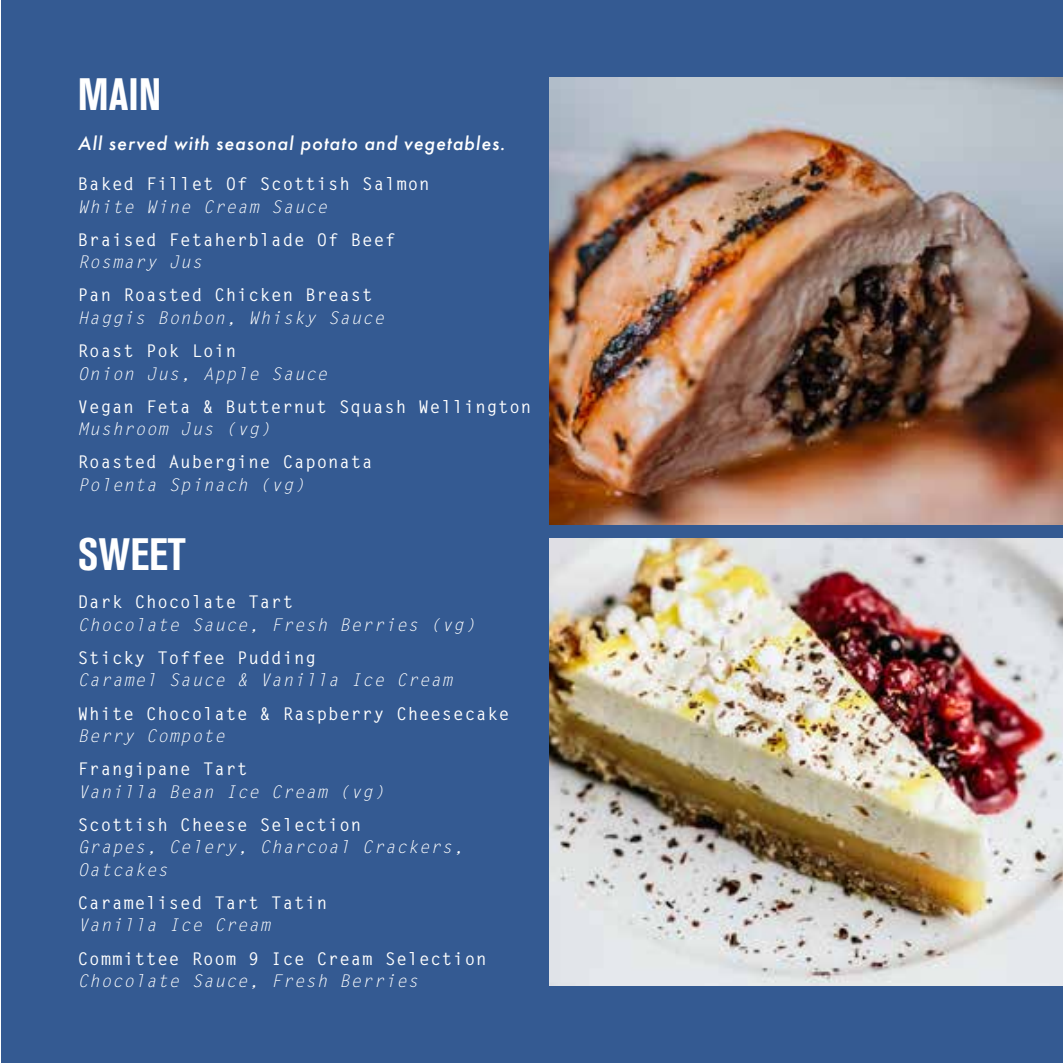
<style>
.page{position:relative;width:1063px;height:1063px;background:#fff}
.page>*{position:absolute;margin:0;border:0;box-sizing:border-box;transform-origin:0 0}
.t1{font:700 condensed 45px "Akzidenz Grotesk BQ";color:#fff}
.t2{font:italic 500 20px "Futura PT";letter-spacing:.05em;color:#fff}
.t3{font:700 17.5px "Letter Gothic Std";letter-spacing:.05em;color:#fff}
.t4{font:italic 17.5px/22.5px "Letter Gothic Std";letter-spacing:.05em;color:#fff}
</style>
<div class="page">
<div style="left:2px;top:0;width:1061px;height:1063px;background:#345a92"></div>
<img style="left:549px;top:539px;width:514px;height:446px">
<img style="left:549px;top:78px;width:514px;height:446px">
<h1 class="t1" style="left:78px;top:68px;width:85px">MAIN</h1>
<p class="t2" style="left:78px;top:131px;width:429px">All served with seasonal potato and vegetables.</p>
<p class="t3" style="left:78px;top:173px;width:353px">Baked Fillet Of Scottish Salmon</p>
<p class="t4" style="left:78px;top:196px;width:251px">White Wine Cream Sauce</p>
<p class="t3" style="left:78px;top:229px;width:319px">Braised Fetaherblade Of Beef</p>
<p class="t4" style="left:78px;top:251px;width:126px">Rosmary Jus</p>
<p class="t3" style="left:78px;top:284px;width:296px">Pan Roasted Chicken Breast</p>
<p class="t4" style="left:78px;top:307px;width:308px">Haggis Bonbon, Whisky Sauce</p>
<p class="t3" style="left:78px;top:340px;width:160px">Roast Pok Loin</p>
<p class="t4" style="left:78px;top:363px;width:251px">Onion Jus, Apple Sauce</p>
<p class="t3" style="left:78px;top:396px;width:455px">Vegan Feta &amp; Butternut Squash Wellington</p>
<p class="t4" style="left:78px;top:418px;width:194px">Mushroom Jus (vg)</p>
<p class="t3" style="left:78px;top:451px;width:296px">Roasted Aubergine Caponata</p>
<p class="t4" style="left:78px;top:474px;width:228px">Polenta Spinach (vg)</p>
<h1 class="t1" style="left:78px;top:529px;width:109px">SWEET</h1>
<p class="t3" style="left:78px;top:591px;width:217px">Dark Chocolate Tart</p>
<p class="t4" style="left:78px;top:614px;width:399px">Chocolate Sauce, Fresh Berries (vg)</p>
<p class="t3" style="left:78px;top:647px;width:240px">Sticky Toffee Pudding</p>
<p class="t4" style="left:78px;top:670px;width:376px">Caramel Sauce &amp; Vanilla Ice Cream</p>
<p class="t3" style="left:78px;top:702px;width:433px">White Chocolate &amp; Raspberry Cheesecake</p>
<p class="t4" style="left:78px;top:725px;width:149px">Berry Compote</p>
<p class="t3" style="left:78px;top:758px;width:171px">Frangipane Tart</p>
<p class="t4" style="left:78px;top:781px;width:308px">Vanilla Bean Ice Cream (vg)</p>
<p class="t3" style="left:78px;top:814px;width:285px">Scottish Cheese Selection</p>
<p class="t4" style="left:78px;top:836px;width:387px">Grapes, Celery, Charcoal Crackers,<br>Oatcakes</p>
<p class="t3" style="left:78px;top:892px;width:251px">Caramelised Tart Tatin</p>
<p class="t4" style="left:78px;top:915px;width:194px">Vanilla Ice Cream</p>
<p class="t3" style="left:78px;top:948px;width:410px">Committee Room 9 Ice Cream Selection</p>
<p class="t4" style="left:78px;top:970px;width:342px">Chocolate Sauce, Fresh Berries</p>
</div>
